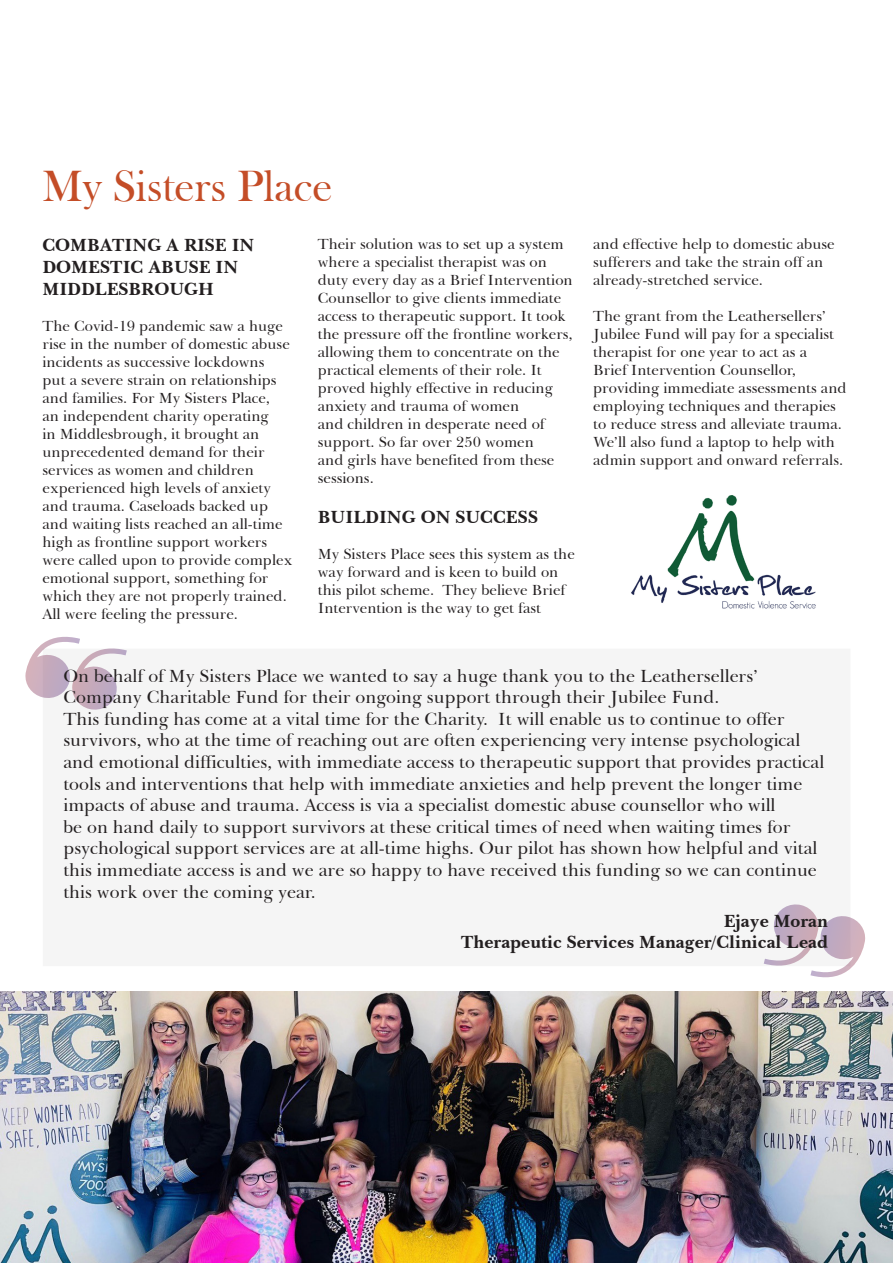
<style>
.page{position:relative;width:893px;height:1263px;background:#fff}
.page>*{position:absolute;margin:0;border:0;box-sizing:border-box;transform-origin:0 0}
.t1{font:45px "Bask Old Face";color:#c44d27}
.t2{font:18px/21.6px "Baskerville BT";color:#231f20}
.t3{font:700 18px/21.6px "Baskerville BT";color:#231f20}
.t4{font:15px/18px "Baskerville BT";color:#231f20}
</style>
<div class="page">
<img style="left:631px;top:495px;width:185px;height:114px">
<svg style="left:25px;top:636px;width:102px;height:74px"></svg>
<svg style="left:764px;top:904px;width:102px;height:74px"></svg>
<img style="left:0;top:991px;width:893px;height:272px">
<p class="t1" style="left:43px;top:161px;width:292px">My Sisters Place</p>
<p class="t3" style="left:43px;top:235px;width:213px">COMBATING A RISE IN<br>DOMESTIC ABUSE IN<br>MIDDLESBROUGH</p>
<p class="t4" style="left:43px;top:317px;width:251px">The Covid-19 pandemic saw a huge rise in the number of domestic abuse incidents as successive lockdowns<br>put a severe strain on relationships and families. For My Sisters Place,<br>an independent charity operating<br>in Middlesbrough, it brought an unprecedented demand for their services as women and children experienced high levels of anxiety and trauma. Caseloads backed up and waiting lists reached an all-time high as frontline support workers were called upon to provide complex emotional support, something for which they are not properly trained.<br>All were feeling the pressure.</p>
<p class="t4" style="left:318px;top:235px;width:256px">Their solution was to set up a system where a specialist therapist was on duty every day as a Brief Intervention Counsellor to give clients immediate access to therapeutic support. It took the pressure off the frontline workers, allowing them to concentrate on the practical elements of their role. It proved highly effective in reducing anxiety and trauma of women<br>and children in desperate need of support. So far over 250 women<br>and girls have benefited from these sessions.</p>
<p class="t3" style="left:318px;top:506px;width:222px">BUILDING ON SUCCESS</p>
<p class="t4" style="left:318px;top:545px;width:258px">My Sisters Place sees this system as the way forward and is keen to build on this pilot scheme. They believe Brief Intervention is the way to get fast</p>
<p class="t4" style="left:593px;top:235px;width:243px">and effective help to domestic abuse sufferers and take the strain off an already-stretched service.</p>
<p class="t4" style="left:593px;top:307px;width:255px">The grant from the Leathersellers’ Jubilee Fund will pay for a specialist therapist for one year to act as a<br>Brief Intervention Counsellor, providing immediate assessments and employing techniques and therapies to reduce stress and alleviate trauma.<br>We’ll also fund a laptop to help with admin support and onward referrals.</p>
<p class="t2" style="left:63px;top:665px;width:696px">On behalf of My Sisters Place we wanted to say a huge thank you to the Leathersellers’<br>Company Charitable Fund for their ongoing support through their Jubilee Fund.</p>
<p class="t2" style="left:63px;top:708px;width:762px">This funding has come at a vital time for the Charity. It will enable us to continue to offer survivors, who at the time of reaching out are often experiencing very intense psychological and emotional difficulties, with immediate access to therapeutic support that provides practical tools and interventions that help with immediate anxieties and help prevent the longer time impacts of abuse and trauma. Access is via a specialist domestic abuse counsellor who will<br>be on hand daily to support survivors at these critical times of need when waiting times for psychological support services are at all-time highs. Our pilot has shown how helpful and vital this immediate access is and we are so happy to have received this funding so we can continue this work over the coming year.</p>
<p class="t3" style="left:461px;top:910px;width:369px;text-align:right">Ejaye Moran<br>Therapeutic Services Manager/Clinical Lead</p>
</div>
